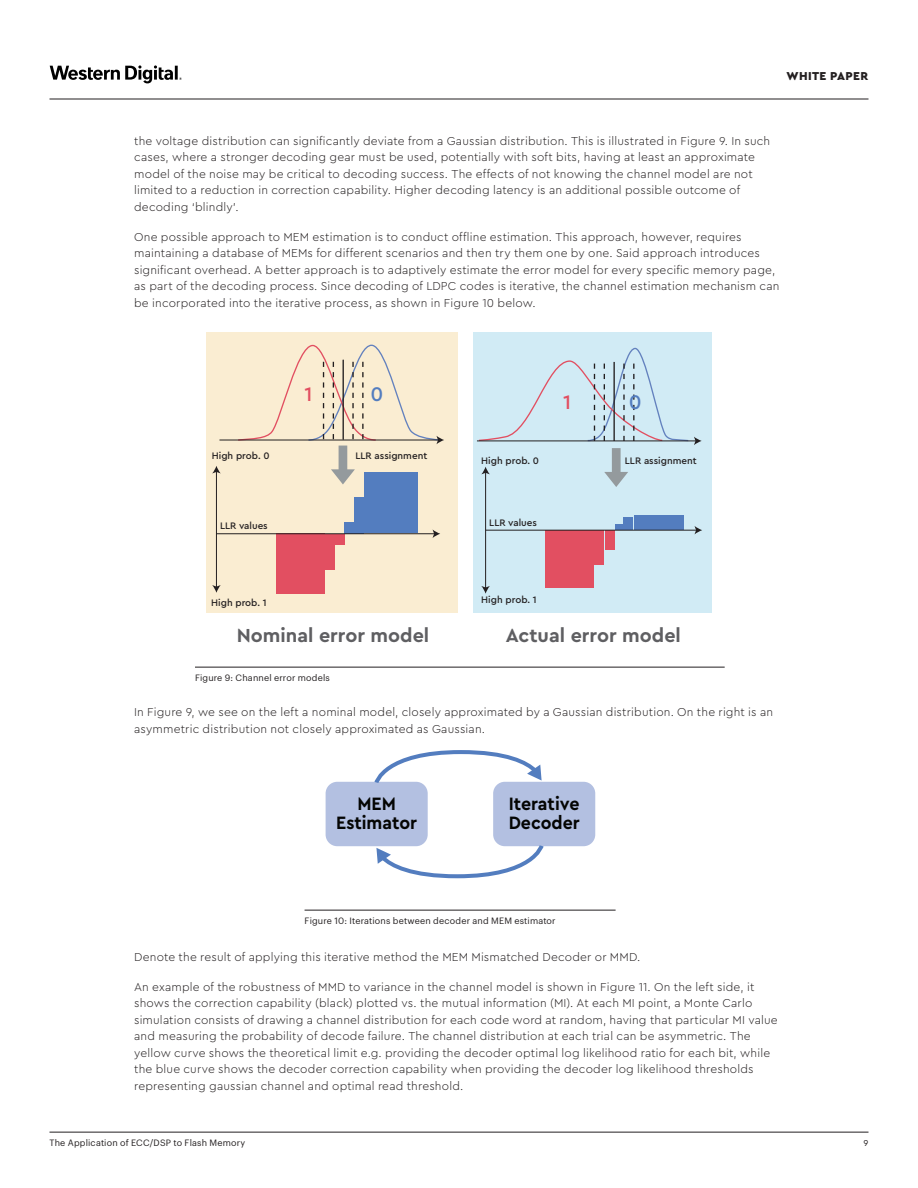
<style>
.page{position:relative;width:918px;height:1188px;background:#fff}
.page>*{position:absolute;margin:0;border:0;box-sizing:border-box;transform-origin:0 0}
.t1{font:500 20.7px "Cera PRO";color:#e24f61}
.t2{font:500 20.7px "Cera PRO";color:#537dbf}
.t3{font:700 19.8px "Cera PRO";color:#5f5f62}
.t4{font:700 18.75px/18.8px "Cera PRO";color:#040503;text-align:center;scale:.95 1}
.BODY_COPY{font:300 12px/16.5px "Cera PRO";letter-spacing:.015em;color:#231f20}
.HEADER_TEXT_BLACK{font:900 12px "Cera PRO";letter-spacing:.03em;color:#231f20}
.t5{font:500 9.9px "Cera PRO";color:#231f20}
.CAPTION__W_RULE{font:9px "Graphik";letter-spacing:.02em;color:#231f20}
.PAGE_NUMBER{font:9px "Cera PRO";color:#231f20}
</style>
<div class="page">
<svg style="left:50px;top:65px;width:132px;height:18px"></svg>
<hr style="left:49px;top:99px;width:820px;height:1px;background:#231f20">
<hr style="left:49px;top:1132px;width:820px;height:1px;background:#231f20">
<div style="left:474px;top:332px;width:238px;height:281px;background:#d1ebf5"></div>
<div style="left:206px;top:332px;width:251px;height:281px;background:#faedd2"></div>
<hr style="left:216px;top:471px;width:1px;height:116px;background:#231f20">
<svg style="left:212px;top:466px;width:9px;height:7px"></svg>
<svg style="left:212px;top:585px;width:9px;height:8px"></svg>
<div style="left:276px;top:534px;width:49px;height:60px;background:#e24f61"></div>
<div style="left:326px;top:534px;width:9px;height:36px;background:#e24f61"></div>
<div style="left:336px;top:534px;width:9px;height:10px;background:#e24f61"></div>
<div style="left:365px;top:472px;width:53px;height:61px;background:#537dbf"></div>
<div style="left:355px;top:497px;width:9px;height:36px;background:#537dbf"></div>
<div style="left:344px;top:522px;width:10px;height:11px;background:#537dbf"></div>
<hr style="left:219px;top:440px;width:220px;height:1px;background:#231f20">
<svg style="left:237px;top:344px;width:207px;height:140px"></svg>
<hr style="left:216px;top:533px;width:219px;height:1px;background:#231f20">
<svg style="left:433px;top:530px;width:7px;height:8px"></svg>
<hr style="left:485px;top:472px;width:1px;height:116px;background:#231f20">
<svg style="left:481px;top:586px;width:9px;height:8px"></svg>
<div style="left:546px;top:530px;width:48px;height:58px;background:#e24f61"></div>
<div style="left:595px;top:530px;width:9px;height:35px;background:#e24f61"></div>
<div style="left:605px;top:530px;width:9px;height:20px;background:#e24f61"></div>
<div style="left:634px;top:515px;width:50px;height:15px;background:#537dbf"></div>
<div style="left:624px;top:517px;width:9px;height:13px;background:#537dbf"></div>
<div style="left:615px;top:524px;width:8px;height:6px;background:#537dbf"></div>
<hr style="left:477px;top:440px;width:219px;height:1px;background:#231f20">
<svg style="left:478px;top:347px;width:224px;height:140px"></svg>
<hr style="left:486px;top:530px;width:211px;height:1px;background:#231f20">
<svg style="left:695px;top:526px;width:7px;height:8px"></svg>
<hr style="left:195px;top:667px;width:530px;height:1px;background:#231f20">
<hr style="left:305px;top:910px;width:311px;height:1px;background:#231f20">
<div style="left:326px;top:782px;width:102px;height:64px;background:#b3c0e1;border-radius:12px"></div>
<div style="left:493px;top:782px;width:102px;height:64px;background:#b3c0e1;border-radius:12px"></div>
<svg style="left:372px;top:750px;width:170px;height:36px"></svg>
<svg style="left:376px;top:842px;width:170px;height:37px"></svg>
<p class="HEADER_TEXT_BLACK" style="left:787px;top:68px;width:83px">WHITE PAPER</p>
<p class="BODY_COPY" style="left:134px;top:132px;width:638px">the voltage distribution can significantly deviate from a Gaussian distribution. This is illustrated in Figure 9. In such cases, where a stronger decoding gear must be used, potentially with soft bits, having at least an approximate model of the noise may be critical to decoding success. The effects of not knowing the channel model are not limited to a reduction in correction capability. Higher decoding latency is an additional possible outcome of decoding ‘blindly’.</p>
<p class="BODY_COPY" style="left:134px;top:228px;width:647px">One possible approach to MEM estimation is to conduct offline estimation. This approach, however, requires maintaining a database of MEMs for different scenarios and then try them one by one. Said approach introduces significant overhead. A better approach is to adaptively estimate the error model for every specific memory page, as part of the decoding process. Since decoding of LDPC codes is iterative, the channel estimation mechanism can be incorporated into the iterative process, as shown in Figure 10 below.</p>
<p class="t1" style="left:305px;top:381px;width:10px">1</p>
<p class="t2" style="left:371px;top:381px;width:14px">0</p>
<p class="t5" style="left:212px;top:449px;width:59px">High prob. 0</p>
<p class="t5" style="left:355px;top:449px;width:73px">LLR assignment</p>
<p class="t5" style="left:220px;top:519px;width:49px">LLR values</p>
<p class="t1" style="left:563px;top:389px;width:10px">1</p>
<p class="t2" style="left:629px;top:389px;width:14px">0</p>
<p class="t5" style="left:481px;top:454px;width:59px">High prob. 0</p>
<p class="t5" style="left:625px;top:454px;width:73px">LLR assignment</p>
<p class="t5" style="left:489px;top:516px;width:49px">LLR values</p>
<p class="t5" style="left:481px;top:593px;width:57px">High prob. 1</p>
<p class="t5" style="left:211px;top:596px;width:57px">High prob. 1</p>
<p class="t3" style="left:237px;top:623px;width:194px">Nominal error model</p>
<p class="t3" style="left:506px;top:623px;width:177px">Actual error model</p>
<p class="CAPTION__W_RULE" style="left:195px;top:671px;width:136px">Figure 9: Channel error models</p>
<p class="BODY_COPY" style="left:134px;top:703px;width:640px">In Figure 9, we see on the left a nominal model, closely approximated by a Gaussian distribution. On the right is an asymmetric distribution not closely approximated as Gaussian.</p>
<p class="t4" style="left:336px;top:794px;width:87px">MEM<br>Estimator</p>
<p class="t4" style="left:509px;top:794px;width:76px;text-align:left">Iterative<br>Decoder</p>
<p class="CAPTION__W_RULE" style="left:305px;top:914px;width:253px">Figure 10: Iterations between decoder and MEM estimator</p>
<p class="BODY_COPY" style="left:134px;top:948px;width:508px">Denote the result of applying this iterative method the MEM Mismatched Decoder or MMD.</p>
<p class="BODY_COPY" style="left:134px;top:978px;width:645px">An example of the robustness of MMD to variance in the channel model is shown in Figure 11. On the left side, it shows the correction capability (black) plotted vs. the mutual information (MI). At each MI point, a Monte Carlo simulation consists of drawing a channel distribution for each code word at random, having that particular MI value and measuring the probability of decode failure. The channel distribution at each trial can be asymmetric. The yellow curve shows the theoretical limit e.g. providing the decoder optimal log likelihood ratio for each bit, while the blue curve shows the decoder correction capability when providing the decoder log likelihood thresholds representing gaussian channel and optimal read threshold.</p>
<p class="CAPTION__W_RULE" style="left:49px;top:1136px;width:197px">The Application of ECC/DSP to Flash Memory</p>
<p class="PAGE_NUMBER" style="left:864px;top:1137px;width:6px">9</p>
</div>
